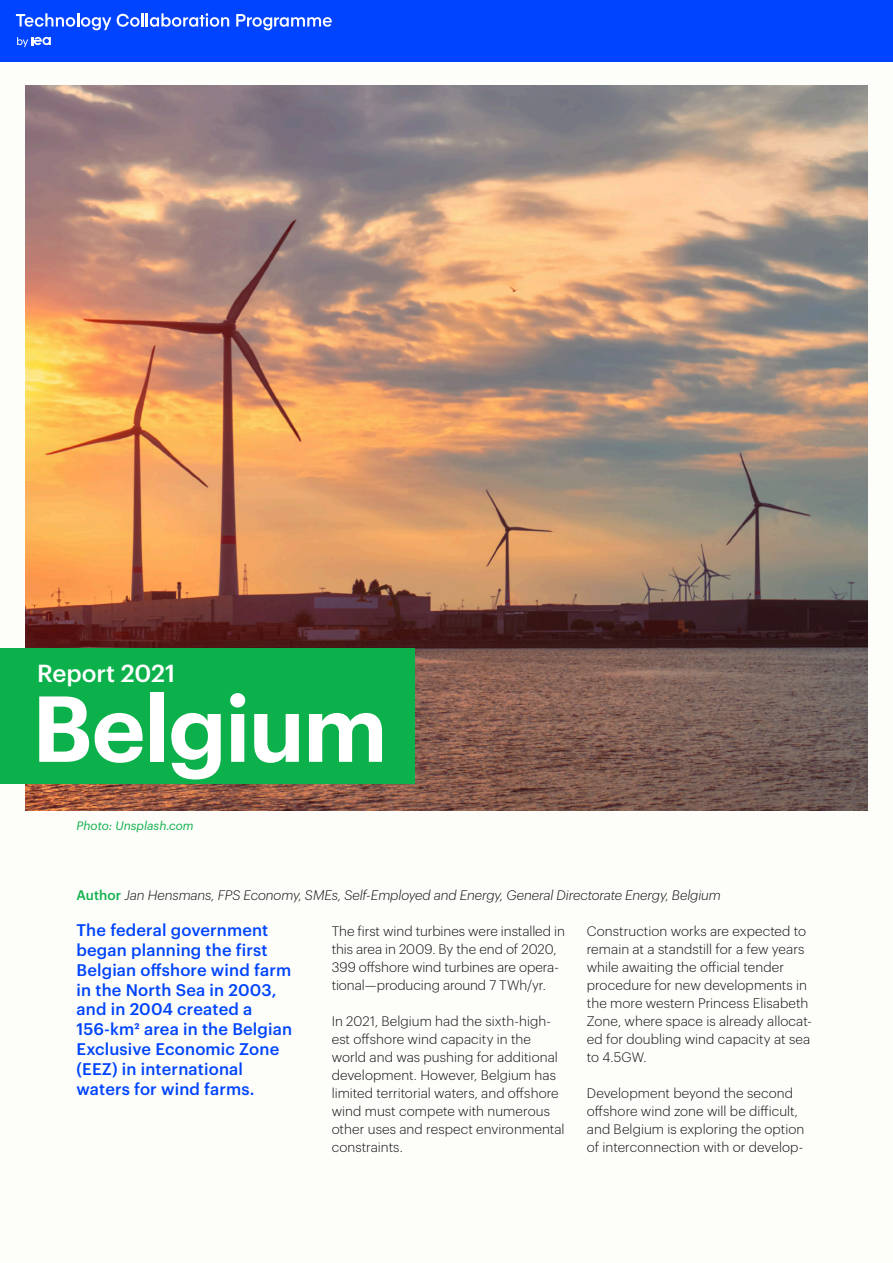
<style>
.page{position:relative;width:893px;height:1263px;background:#fdfdfa}
.page>*{position:absolute;margin:0;border:0;box-sizing:border-box;transform-origin:0 0}
.t1{font:600 91.35px "Graphik";letter-spacing:-.015em;color:#fff}
.t2{font:500 24.15px "Graphik";letter-spacing:-.005em;color:#fff}
.underrub{font:500 16.5px/19.8px "Graphik";letter-spacing:.01em;color:#04f}
.br{font:300 13.5px/18px "Graphik";letter-spacing:.005em;color:#121212}
.br-2{font:italic 300 13.5px "Graphik";letter-spacing:-.01em;color:#121212}
.br-3{font:italic 12px "Graphik";color:#0db14b}
.s1{font-weight:500;font-style:normal;color:#0db14b}
</style>
<div class="page">
<img style="left:26px;top:85px;width:841px;height:725px">
<div style="left:0;top:0;width:893px;height:61px;background:#04f"></div>
<svg style="left:117px;top:13px;width:112px;height:14px"></svg>
<svg style="left:16px;top:13px;width:95px;height:17px"></svg>
<svg style="left:236px;top:14px;width:96px;height:16px"></svg>
<svg style="left:17px;top:37px;width:34px;height:10px"></svg>
<div style="left:0;top:648px;width:415px;height:135px;background:#0db14b"></div>
<p class="t2" style="left:37px;top:655px;width:140px">Report 2021</p>
<p class="t1" style="left:32px;top:659px;width:357px">Belgium</p>
<p class="br-3" style="left:77px;top:816px;width:119px">Photo: Unsplash.com</p>
<p class="br-2" style="left:77px;top:885px;width:646px"><span class="s1">Author</span> Jan Hensmans, FPS Economy, SMEs, Self-Employed and Energy, General Directorate Energy, Belgium</p>
<p class="underrub" style="left:77px;top:919px;width:217px">The federal government began planning the first<br>Belgian offshore wind farm in the North Sea in 2003, and in 2004 created a<br>156-km² area in the Belgian<br>Exclusive Economic Zone (EEZ) in international waters for wind farms.</p>
<p class="br" style="left:332px;top:921px;width:235px">The first wind turbines were installed in this area in 2009. By the end of 2020, 399 offshore wind turbines are opera&shy;tional—producing around 7 TWh/yr.</p>
<p class="br" style="left:332px;top:1011px;width:234px">In 2021, Belgium had the sixth-high&shy;est offshore wind capacity in the world and was pushing for additional development. However, Belgium has limited territorial waters, and offshore wind must compete with numerous other uses and respect environmental constraints.</p>
<p class="br" style="left:587px;top:921px;width:227px">Construction works are expected to remain at a standstill for a few years while awaiting the official tender procedure for new developments in the more western Princess Elisabeth<br>Zone, where space is already allocat&shy;ed for doubling wind capacity at sea to 4.5GW.</p>
<p class="br" style="left:587px;top:1083px;width:219px">Development beyond the second offshore wind zone will be difficult, and Belgium is exploring the option of interconnection with or develop-</p>
</div>
